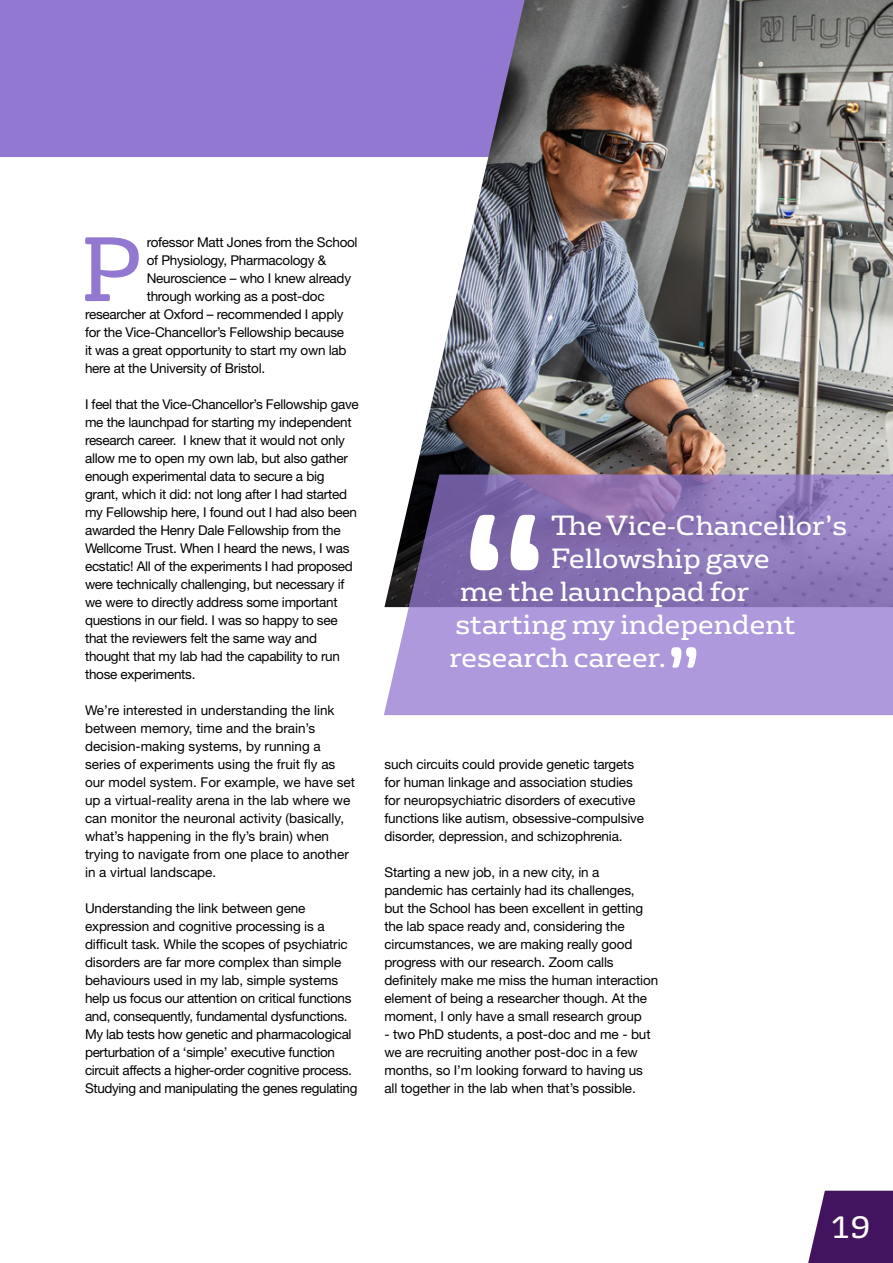
<style>
.page{position:relative;width:893px;height:1263px;background:#fff}
.page>*{position:absolute;margin:0;border:0;box-sizing:border-box;transform-origin:0 0}
.t1{font:88.5px "FS Rufus";color:#9278d1}
.t2{font:30px "FS Rufus";color:#fff}
.t3{font:27px "FS Rufus";color:#fff}
.t4{font:13.5px/18px "Helvetica Neue";letter-spacing:-.02em;color:#000}
.t5{font:13.5px/18px "Helvetica Neue";color:#000}
</style>
<div class="page">
<div style="left:0;top:0;width:893px;height:157px;background:#9278d1"></div>
<img style="left:415px;top:0;width:478px;height:474px">
<svg style="left:808px;top:1191px;width:85px;height:72px;background:#542b6e"></svg>
<svg style="left:384px;top:474px;width:509px;height:241px;background:#9985c3"></svg>
<svg style="left:470px;top:515px;width:68px;height:55px"></svg>
<svg style="left:671px;top:647px;width:25px;height:21px"></svg>
<h1 class="t1" style="left:81px;top:197px;width:62px">P</h1>
<p class="t4" style="left:147px;top:233px;width:212px">rofessor Matt Jones from the School</p>
<p class="t4" style="left:147px;top:251px;width:181px">of Physiology, Pharmacology &amp;</p>
<p class="t4" style="left:147px;top:269px;width:206px">Neuroscience – who I knew already</p>
<p class="t4" style="left:147px;top:287px;width:179px">through working as a post-doc</p>
<p class="t4" style="left:85px;top:305px;width:260px">researcher at Oxford – recommended I apply</p>
<p class="t4" style="left:85px;top:323px;width:261px">for the Vice-Chancellor’s Fellowship because</p>
<p class="t4" style="left:85px;top:341px;width:263px">it was a great opportunity to start my own lab</p>
<p class="t4" style="left:85px;top:359px;width:182px">here at the University of Bristol.</p>
<p class="t4" style="left:85px;top:395px;width:275px">I feel that the Vice-Chancellor’s Fellowship gave me the launchpad for starting my independent research career. I knew that it would not only allow me to open my own lab, but also gather enough experimental data to secure a big grant, which it did: not long after I had started my Fellowship here, I found out I had also been awarded the Henry Dale Fellowship from the Wellcome Trust. When I heard the news, I was ecstatic! All of the experiments I had proposed were technically challenging, but necessary if we were to directly address some important questions in our field. I was so happy to see that the reviewers felt the same way and thought that my lab had the capability to run those experiments.</p>
<p class="t5" style="left:85px;top:701px;width:272px">We’re interested in understanding the link between memory, time and the brain’s decision-making systems, by running a series of experiments using the fruit fly as our model system. For example, we have set up a virtual-reality arena in the lab where we can monitor the neuronal activity (basically, what’s happening in the fly’s brain) when trying to navigate from one place to another in a virtual landscape.</p>
<p class="t4" style="left:85px;top:899px;width:274px">Understanding the link between gene expression and cognitive processing is a difficult task. While the scopes of psychiatric disorders are far more complex than simple behaviours used in my lab, simple systems help us focus our attention on critical functions and, consequently, fundamental dysfunctions.<br>My lab tests how genetic and pharmacological perturbation of a ‘simple’ executive function circuit affects a higher-order cognitive process.<br>Studying and manipulating the genes regulating</p>
<h3 class="t3" style="left:551px;top:503px;width:297px">The Vice-Chancellor’s</h3>
<h3 class="t3" style="left:551px;top:536px;width:220px">Fellowship gave</h3>
<h3 class="t3" style="left:460px;top:569px;width:291px">me the launchpad for</h3>
<h3 class="t3" style="left:456px;top:602px;width:342px">starting my independent</h3>
<h3 class="t3" style="left:450px;top:635px;width:218px">research career.</h3>
<p class="t4" style="left:384px;top:755px;width:261px">such circuits could provide genetic targets for human linkage and association studies for neuropsychiatric disorders of executive functions like autism, obsessive-compulsive disorder, depression, and schizophrenia.</p>
<p class="t4" style="left:384px;top:863px;width:275px">Starting a new job, in a new city, in a pandemic has certainly had its challenges,<br>but the School has been excellent in getting the lab space ready and, considering the circumstances, we are making really good progress with our research. Zoom calls definitely make me miss the human interaction element of being a researcher though. At the moment, I only have a small research group</p>
<p class="t4" style="left:384px;top:1025px;width:268px">- two PhD students, a post-doc and me - but we are recruiting another post-doc in a few months, so I’m looking forward to having us all together in the lab when that’s possible.</p>
<h2 class="t2" style="left:830px;top:1202px;width:42px">19</h2>
</div>
